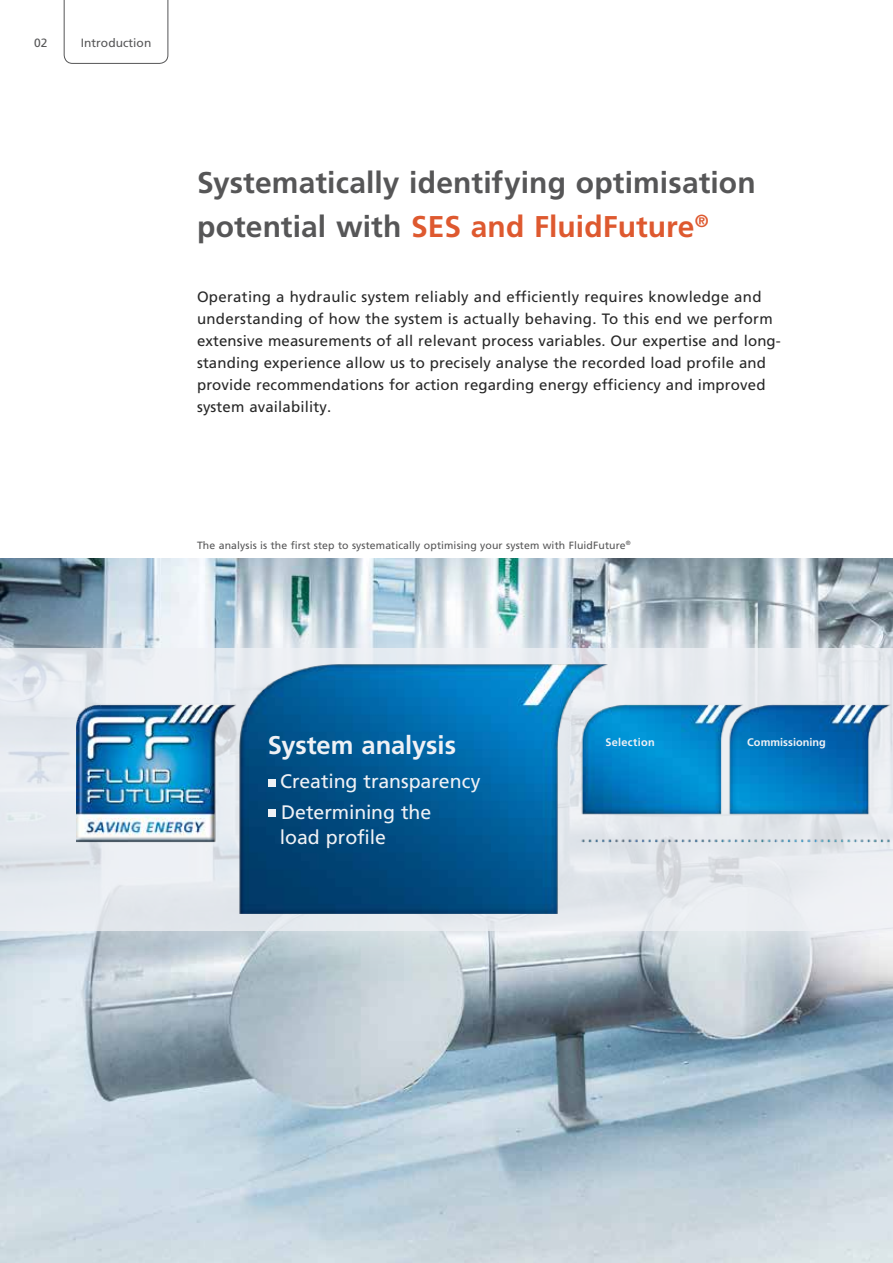
<style>
.page{position:relative;width:893px;height:1263px;background:#fff}
.page>*{position:absolute;margin:0;border:0;box-sizing:border-box;transform-origin:0 0}
.t1{font:700 30px/43.7px "Frutiger LT Pro";letter-spacing:.005em;color:#565657}
.t2{font:700 25.5px "Frutiger LT Pro";letter-spacing:-.005em;color:#eff1f5}
.t3{font:19.5px/30.8px "Frutiger LT Pro";letter-spacing:-.005em;color:#eff1f5}
.t4{font:15px/21.9px "Frutiger LT Pro";letter-spacing:.01em;color:#282828}
.t5{font:12px "Frutiger LT Pro";letter-spacing:.005em;color:#565657}
.t6{font:700 10.95px "Frutiger LT Pro";letter-spacing:.005em;color:#eff1f5}
.t7{font:700 10.95px "Frutiger LT Pro";letter-spacing:.03em;color:#eff1f5}
.t8{font:10.5px "Frutiger LT Pro";letter-spacing:.01em;color:#565657}
.s1{color:#de592f}
</style>
<div class="page">
<img style="left:0;top:559px;width:893px;height:704px">
<svg style="left:0;top:601px;width:893px;height:377px;background:#c2ced6"></svg>
<div style="left:0;top:648px;width:893px;height:283px;background:#e7ebf1"></div>
<img style="left:76px;top:663px;width:817px;height:251px">
<div style="left:268px;top:779px;width:7px;height:7px;background:#eff1f5"></div>
<div style="left:268px;top:810px;width:7px;height:7px;background:#eff1f5"></div>
<svg style="left:64px;top:0;width:104px;height:64px"></svg>
<p class="t5" style="left:34px;top:36px;width:15px">02</p>
<p class="t5" style="left:81px;top:35px;width:72px">Introduction</p>
<h1 class="t1" style="left:197px;top:161px;width:560px">Systematically identifying optimisation potential with <span class="s1">SES and FluidFuture</span><sup>®</sup></h1>
<p class="t4" style="left:197px;top:286px;width:585px">Operating a hydraulic system reliably and efficiently requires knowledge and understanding of how the system is actually behaving. To this end we perform extensive measurements of all relevant process variables. Our expertise and long&shy;standing experience allow us to precisely analyse the recorded load profile and provide recommendations for action regarding energy efficiency and improved system availability.</p>
<p class="t8" style="left:197px;top:539px;width:435px">The analysis is the first step to systematically optimising your system with FluidFuture<sup>®</sup></p>
<h2 class="t2" style="left:268px;top:730px;width:190px">System analysis</h2>
<h3 class="t3" style="left:280px;top:766px;width:202px">Creating transparency<br>Determining the</h3>
<h3 class="t3" style="left:280px;top:822px;width:107px">load profile</h3>
<p class="t7" style="left:605px;top:735px;width:51px">Selection</p>
<p class="t6" style="left:747px;top:735px;width:80px">Commissioning</p>
</div>
